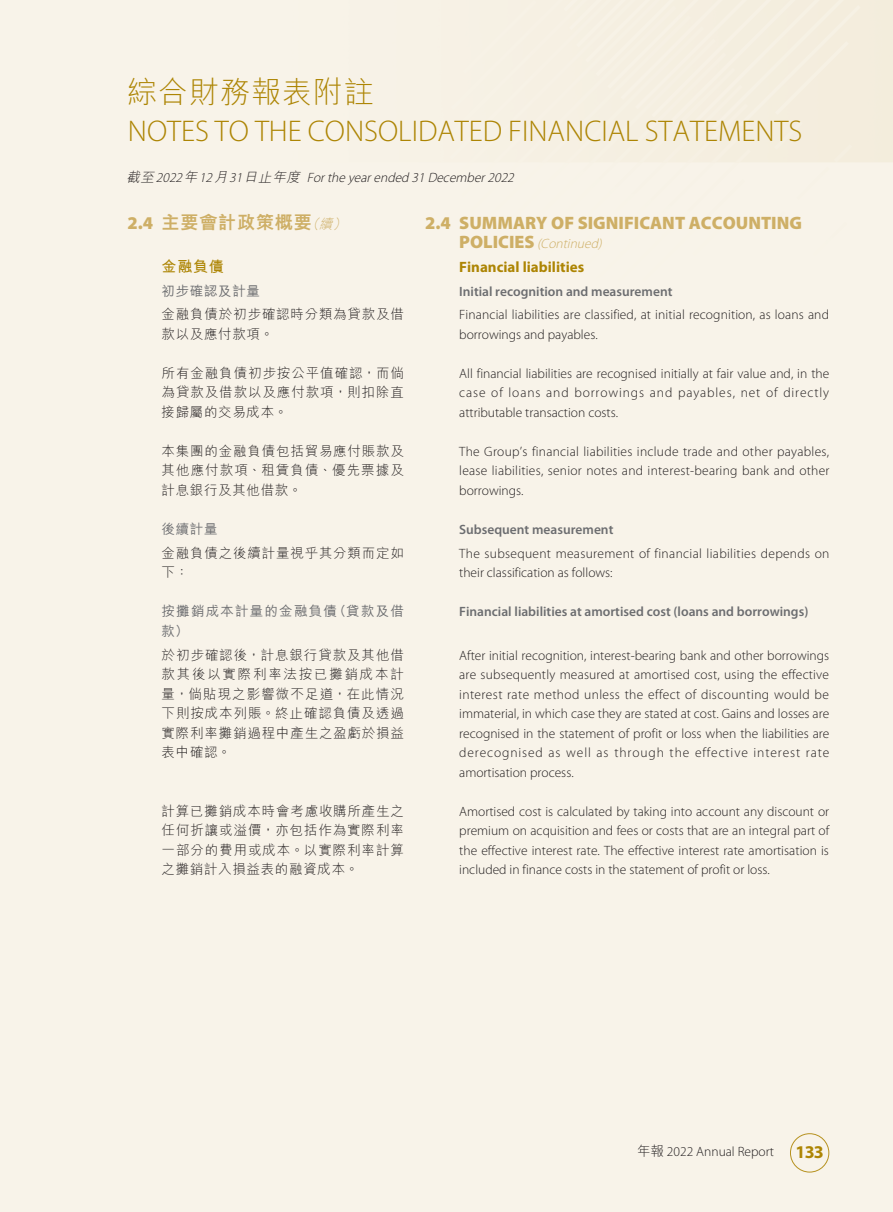
<style>
.page{position:relative;width:893px;height:1212px;background:#f8f3e9}
.page>*{position:absolute;margin:0;border:0;box-sizing:border-box;transform-origin:0 0}
.t1{font:300 30px "Myriad Pro";color:#ad8504}
.t2{font:300 30px "M Hei HK";letter-spacing:.03em;color:#ad8504}
._01_H1{font:900 18px "Myriad Pro";color:#ceaf66}
._01_H1-2{font:800 18px "M Hei HK";letter-spacing:.05em;color:#ceaf66}
._02_H2{font:700 15px "Myriad Pro";color:#ad8504}
._02_H2-2{font:700 15px "M Hei HK";color:#ad8504}
._00_txt{font:300 13.5px/19.5px "Myriad Pro";letter-spacing:.01em;color:#231f20;text-align:justify}
._00_txt-2{font:300 13.5px/19.5px "M Hei HK";letter-spacing:.06em;color:#231f20;text-align:justify}
._03_H3{font:600 13.5px "Myriad Pro";color:#6c6d70}
.t3{font:italic 300 13.5px "Myriad Pro";color:#231f20}
._03_H3-2{font:500 13.5px/19.5px "M Hei HK";letter-spacing:.09em;color:#6c6d70}
._01_H1-3{font:italic 300 13.5px "Myriad Pro";color:#ceaf66}
._03_H3-3{font:500 13.5px "M Hei HK";letter-spacing:.05em;color:#6c6d70}
.s1{font-family:"M Hei HK"}
.s2{font-weight:900;font-style:normal;font-size:18px}
.s3{font-family:"Myriad Pro";font-weight:900}
.s4{font-weight:300;font-style:italic;font-size:13.5px}
.s5{font-weight:700;font-size:18px;color:#ad8504}
</style>
<div class="page">
<h1 class="t2" style="left:128px;top:77px;width:248px">綜合財務報表附註</h1>
<h1 class="t1" style="left:128px;top:113px;width:676px">NOTES TO THE CONSOLIDATED FINANCIAL STATEMENTS</h1>
<p class="t3" style="left:126px;top:169px;width:392px"><span class="s1">截至</span> 2022<span class="s1">年</span> 12<span class="s1">月</span> 31<span class="s1">日止年度</span> For the year ended 31 December 2022</p>
<p class="_01_H1" style="left:425px;top:211px;width:378px">2.4 SUMMARY OF SIGNIFICANT ACCOUNTING</p>
<p class="_01_H1-3" style="left:459px;top:236px;width:147px"><span class="s2">P O L I C I E S</span> (Continued)</p>
<p class="_02_H2" style="left:459px;top:257px;width:126px">Financial liabilities</p>
<p class="_03_H3" style="left:459px;top:283px;width:215px">Initial recognition and measurement</p>
<p class="_00_txt" style="left:459px;top:305px;width:371px">Financial liabilities are classified, at initial recognition, as loans and borrowings and payables.</p>
<p class="_00_txt" style="left:459px;top:364px;width:372px">All financial liabilities are recognised initially at fair value and, in the case of loans and borrowings and payables, net of directly attributable transaction costs.</p>
<p class="_00_txt" style="left:459px;top:442px;width:372px">The Group’s financial liabilities include trade and other payables, lease liabilities, senior notes and interest-bearing bank and other borrowings.</p>
<p class="_03_H3" style="left:459px;top:521px;width:156px">Subsequent measurement</p>
<p class="_00_txt" style="left:459px;top:543px;width:372px">The subsequent measurement of financial liabilities depends on their classification as follows:</p>
<p class="_03_H3" style="left:459px;top:603px;width:351px">Financial liabilities at amortised cost (loans and borrowings)</p>
<p class="_00_txt" style="left:459px;top:645px;width:372px">After initial recognition, interest-bearing bank and other borrowings are subsequently measured at amortised cost, using the effective interest rate method unless the effect of discounting would be immaterial, in which case they are stated at cost. Gains and losses are recognised in the statement of profit or loss when the liabilities are derecognised as well as through the effective interest rate amortisation process.</p>
<p class="_00_txt" style="left:459px;top:801px;width:371px">Amortised cost is calculated by taking into account any discount or premium on acquisition and fees or costs that are an integral part of the effective interest rate. The effective interest rate amortisation is included in finance costs in the statement of profit or loss.</p>
<p class="_01_H1-2" style="left:128px;top:213px;width:223px"><span class="s3">2.4</span> 主要會計政策概要<span class="s4">（續）</span></p>
<p class="_02_H2-2" style="left:162px;top:256px;width:64px">金融負債</p>
<p class="_03_H3-3" style="left:162px;top:281px;width:100px">初步確認及計量</p>
<p class="_00_txt-2" style="left:162px;top:305px;width:244px">金融負債於初步確認時分類為貸款及借款以及應付款項。</p>
<p class="_00_txt-2" style="left:162px;top:363px;width:244px">所有金融負債初步按公平值確認，而倘為貸款及借款以及應付款項，則扣除直接歸屬的交易成本。</p>
<p class="_00_txt-2" style="left:162px;top:441px;width:244px">本集團的金融負債包括貿易應付賬款及其他應付款項、租賃負債、優先票據及計息銀行及其他借款。</p>
<p class="_03_H3-2" style="left:162px;top:518px;width:58px">後續計量</p>
<p class="_00_txt-2" style="left:162px;top:543px;width:244px">金融負債之後續計量視乎其分類而定如下：</p>
<p class="_03_H3-2" style="left:162px;top:600px;width:244px">按攤銷成本計量的金融負債（貸款及借款）</p>
<p class="_00_txt-2" style="left:162px;top:645px;width:244px">於初步確認後，計息銀行貸款及其他借款其後以實際利率法按已攤銷成本計量，倘貼現之影響微不足道，在此情況下則按成本列賬。終止確認負債及透過實際利率攤銷過程中產生之盈虧於損益表中確認。</p>
<p class="_00_txt-2" style="left:162px;top:801px;width:244px">計算已攤銷成本時會考慮收購所產生之任何折讓或溢價，亦包括作為實際利率一部分的費用或成本。以實際利率計算之攤銷計入損益表的融資成本。</p>
<p class="_00_txt" style="left:637px;top:1141px;width:188px"><span class="s1">年報</span> 2022 Annual Report <span class="s5">133</span></p>
</div>
